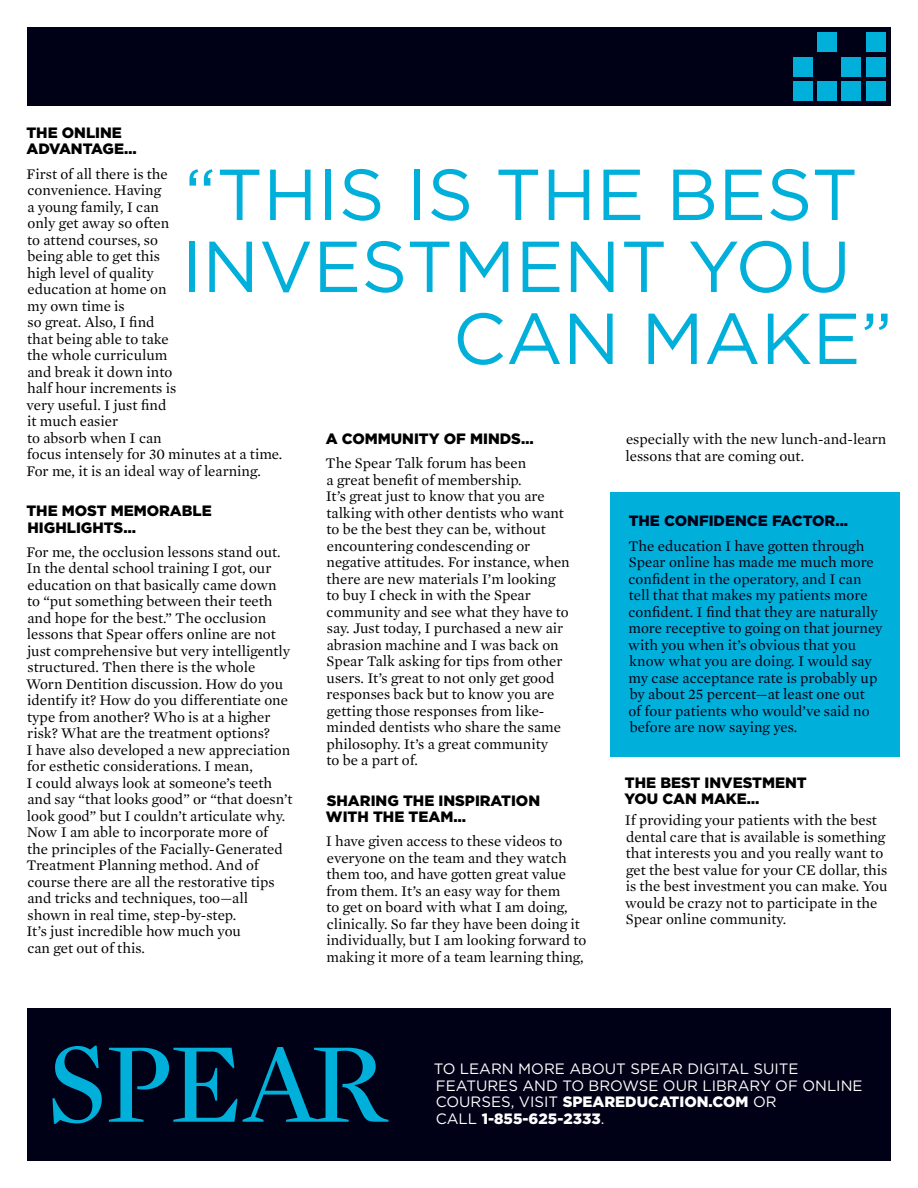
<style>
.page{position:relative;width:918px;height:1188px;background:#fff}
.page>*{position:absolute;margin:0;border:0;box-sizing:border-box;transform-origin:0 0}
.t1{font:72px "Gotham";color:#00b0da}
.t2{font:15px/16.5px "Mercury Text G1 Roman";color:#000}
.t3{font:15px/16.5px "Mercury Text G1 Roman";color:#000016}
.t4{font:900 15px/16.5px "Gotham";color:#000}
.t5{font:15px/16.5px "Gotham";color:#fff}
.t6{font:900 15px "Gotham";color:#000016}
.s1{font-weight:900}
</style>
<div class="page">
<div style="left:27px;top:1008px;width:864px;height:153px;background:#000016"></div>
<svg style="left:53px;top:1046px;width:336px;height:78px"></svg>
<div style="left:27px;top:27px;width:864px;height:78px;background:#000016"></div>
<div style="left:866px;top:81px;width:19px;height:20px;background:#00b0da"></div>
<div style="left:793px;top:81px;width:20px;height:20px;background:#00b0da"></div>
<div style="left:817px;top:81px;width:20px;height:20px;background:#00b0da"></div>
<div style="left:842px;top:81px;width:19px;height:20px;background:#00b0da"></div>
<div style="left:842px;top:57px;width:19px;height:19px;background:#00b0da"></div>
<div style="left:866px;top:57px;width:19px;height:19px;background:#00b0da"></div>
<div style="left:793px;top:57px;width:20px;height:19px;background:#00b0da"></div>
<div style="left:866px;top:33px;width:19px;height:19px;background:#00b0da"></div>
<div style="left:817px;top:33px;width:20px;height:19px;background:#00b0da"></div>
<div style="left:610px;top:492px;width:290px;height:264px;background:#00b0da"></div>
<p class="t4" style="left:26px;top:124px;width:112px">THE ONLINE<br>ADVANTAGE…</p>
<p class="t2" style="left:27px;top:165px;width:257px">First of all there is the<br>convenience. Having<br>a young family, I can<br>only get away so often<br>to attend courses, so<br>being able to get this<br>high level of quality<br>education at home on<br>my own time is<br>so great. Also, I find<br>that being able to take<br>the whole curriculum<br>and break it down into<br>half hour increments is<br>very useful. I just find<br>it much easier<br>to absorb when I can<br>focus intensely for 30 minutes at a time.<br>For me, it is an ideal way of learning.</p>
<p class="t4" style="left:26px;top:502px;width:187px">THE MOST MEMORABLE<br>HIGHLIGHTS…</p>
<p class="t2" style="left:26px;top:543px;width:268px">For me, the occlusion lessons stand out.<br>In the dental school training I got, our education on that basically came down<br>to “put something between their teeth and hope for the best.” The occlusion lessons that Spear offers online are not just comprehensive but very intelligently structured. Then there is the whole Worn Dentition discussion. How do you identify it? How do you differentiate one type from another? Who is at a higher risk? What are the treatment options?<br>I have also developed a new appreciation for esthetic considerations. I mean,<br>I could always look at someone’s teeth and say “that looks good” or “that doesn’t look good” but I couldn’t articulate why.<br>Now I am able to incorporate more of<br>the principles of the Facially-Generated Treatment Planning method. And of course there are all the restorative tips and tricks and techniques, too—all shown in real time, step-by-step.<br>It’s just incredible how much you<br>can get out of this.</p>
<h1 class="t1" style="left:184px;top:155px;width:675px">“THIS IS THE BEST</h1>
<h1 class="t1" style="left:181px;top:227px;width:671px">INVESTMENT YOU</h1>
<h1 class="t1" style="left:453px;top:299px;width:441px">CAN MAKE”</h1>
<p class="t2" style="left:626px;top:431px;width:262px">especially with the new lunch-and-learn lessons that are coming out.</p>
<p class="t4" style="left:326px;top:430px;width:209px">A COMMUNITY OF MINDS…</p>
<p class="t2" style="left:326px;top:455px;width:246px">The Spear Talk forum has been<br>a great benefit of membership.<br>It’s great just to know that you are talking with other dentists who want to be the best they can be, without encountering condescending or negative attitudes. For instance, when there are new materials I’m looking to buy I check in with the Spear community and see what they have to say. Just today, I purchased a new air abrasion machine and I was back on Spear Talk asking for tips from other users. It’s great to not only get good responses back but to know you are getting those responses from like&shy;minded dentists who share the same philosophy. It’s a great community<br>to be a part of.</p>
<p class="t4" style="left:326px;top:792px;width:216px">SHARING THE INSPIRATION<br>WITH THE TEAM…</p>
<p class="t2" style="left:326px;top:833px;width:262px">I have given access to these videos to everyone on the team and they watch them too, and have gotten great value from them. It’s an easy way for them<br>to get on board with what I am doing, clinically. So far they have been doing it individually, but I am looking forward to making it more of a team learning thing,</p>
<p class="t6" style="left:629px;top:512px;width:221px">THE CONFIDENCE FACTOR...</p>
<p class="t3" style="left:628px;top:537px;width:256px">The education I have gotten through Spear online has made me much more confident in the operatory, and I can tell that that makes my patients more confident. I find that they are naturally more receptive to going on that journey with you when it’s obvious that you know what you are doing. I would say my case acceptance rate is probably up by about 25 percent—at least one out<br>of four patients who would’ve said no before are now saying yes.</p>
<p class="t4" style="left:624px;top:774px;width:184px">THE BEST INVESTMENT<br>YOU CAN MAKE…</p>
<p class="t2" style="left:625px;top:812px;width:264px">If providing your patients with the best dental care that is available is something that interests you and you really want to get the best value for your CE dollar, this is the best investment you can make. You would be crazy not to participate in the Spear online community.</p>
<p class="t5" style="left:434px;top:1060px;width:430px">TO LEARN MORE ABOUT SPEAR DIGITAL SUITE FEATURES AND TO BROWSE OUR LIBRARY OF ONLINE COURSES, VISIT <span class="s1">SPEAREDUCATION.COM</span> OR<br>CALL <span class="s1">1-855-625-2333</span>.</p>
</div>
